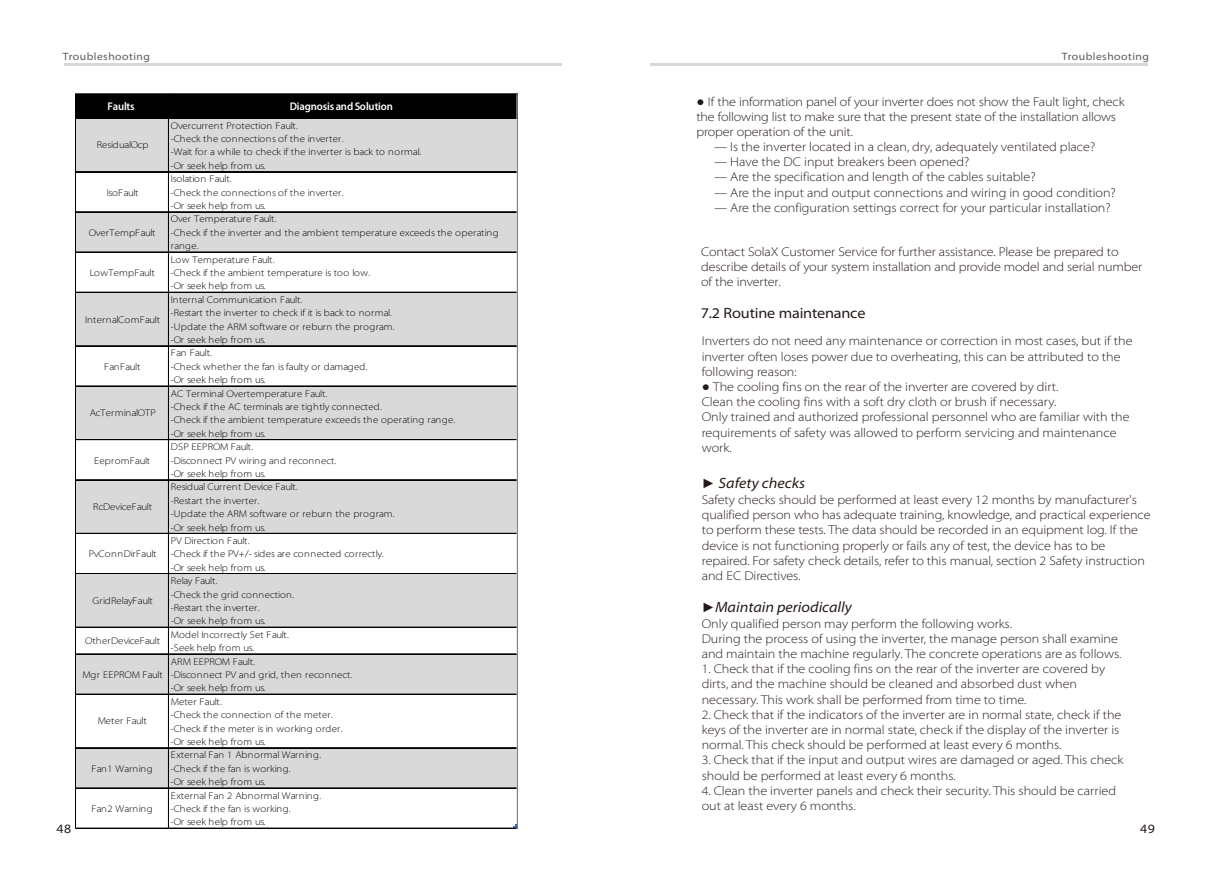
<style>
.page{position:relative;width:1212px;height:893px;background:#fff}
.page>*{position:absolute;margin:0;border:0;box-sizing:border-box;transform-origin:0 0}
.t1{font:italic semi-expanded 14.85px "Myriad Pro";color:#231916}
.t2{font:semi-expanded 14.85px "Myriad Pro";letter-spacing:-.01em;color:#231916}
.t3{font:300 semi-expanded 12.75px/15.1px "Myriad Pro";color:#231916}
.t4{font:semi-expanded 12.75px "Myriad Pro";color:#231916}
.t5{font:600 11.1px "Myriad Pro";letter-spacing:-.015em;color:#fff}
.t6{font:semi-expanded 10.65px "Myriad Pro";letter-spacing:.045em;color:#595857}
.t7{font:300 semi-expanded 9.75px/13.4px "Myriad Pro";letter-spacing:.01em;color:#000}
.t8{font:300 semi-expanded 9.75px "Myriad Pro";letter-spacing:-.04em;color:#000}
.t9{font:300 semi-expanded 9.75px "Myriad Pro";letter-spacing:.035em;color:#000}
.t10{font:300 semi-expanded 9.75px "Myriad Pro";letter-spacing:-.025em;color:#000}
.t11{font:300 semi-expanded 9.75px "Myriad Pro";letter-spacing:-.01em;color:#000}
.s1{font-family:"Times New Roman";font-weight:400;font-stretch:normal;font-size:13.5px}
.s2{font-family:"Times New Roman";font-weight:700;font-stretch:normal;font-size:13.5px}
</style>
<div class="page">
<hr style="left:651px;top:64px;width:497px;height:2px;background:#d8d8d8">
<hr style="left:64px;top:64px;width:497px;height:2px;background:#d8d8d8">
<div style="left:76px;top:119px;width:442px;height:53px;background:#d9d9d9"></div>
<div style="left:76px;top:212px;width:442px;height:41px;background:#d9d9d9"></div>
<div style="left:76px;top:292px;width:442px;height:55px;background:#d9d9d9"></div>
<div style="left:76px;top:386px;width:442px;height:54px;background:#d9d9d9"></div>
<div style="left:76px;top:480px;width:442px;height:54px;background:#d9d9d9"></div>
<div style="left:76px;top:573px;width:442px;height:55px;background:#d9d9d9"></div>
<div style="left:76px;top:654px;width:442px;height:41px;background:#d9d9d9"></div>
<div style="left:76px;top:748px;width:442px;height:41px;background:#d9d9d9"></div>
<hr style="left:76px;top:172px;width:442px;height:1px;background:#000">
<hr style="left:76px;top:171px;width:442px;height:1px;background:#000">
<hr style="left:76px;top:212px;width:442px;height:1px;background:#000">
<hr style="left:76px;top:211px;width:442px;height:1px;background:#000">
<hr style="left:76px;top:252px;width:442px;height:1px;background:#000">
<hr style="left:76px;top:292px;width:442px;height:1px;background:#000">
<hr style="left:76px;top:346px;width:442px;height:1px;background:#000">
<hr style="left:76px;top:345px;width:442px;height:1px;background:#000">
<hr style="left:76px;top:386px;width:442px;height:1px;background:#000">
<hr style="left:76px;top:439px;width:442px;height:1px;background:#000">
<hr style="left:76px;top:480px;width:442px;height:1px;background:#000">
<hr style="left:76px;top:479px;width:442px;height:1px;background:#000">
<hr style="left:76px;top:533px;width:442px;height:1px;background:#000">
<hr style="left:76px;top:573px;width:442px;height:1px;background:#000">
<hr style="left:76px;top:627px;width:442px;height:1px;background:#000">
<hr style="left:76px;top:654px;width:442px;height:1px;background:#000">
<hr style="left:76px;top:694px;width:442px;height:1px;background:#000">
<hr style="left:76px;top:748px;width:442px;height:1px;background:#000">
<hr style="left:76px;top:747px;width:442px;height:1px;background:#000">
<hr style="left:76px;top:788px;width:442px;height:1px;background:#000">
<hr style="left:75px;top:118px;width:1px;height:711px;background:#000">
<hr style="left:168px;top:118px;width:1px;height:711px;background:#000">
<hr style="left:76px;top:828px;width:442px;height:1px;background:#000">
<hr style="left:517px;top:118px;width:1px;height:711px;background:#d4d4d4">
<svg style="left:513px;top:824px;width:5px;height:5px"></svg>
<div style="left:76px;top:95px;width:442px;height:24px;background:#000"></div>
<hr style="left:76px;top:94px;width:442px;height:1px;background:#000">
<svg style="left:75px;top:94px;width:1px;height:24px"></svg>
<svg style="left:517px;top:94px;width:1px;height:25px"></svg>
<p class="t6" style="left:63px;top:52px;width:89px">Troubleshooting</p>
<p class="t6" style="left:1062px;top:52px;width:89px">Troubleshooting</p>
<p class="t3" style="left:696px;top:95px;width:430px"><span class="s1">●</span> If the information panel of your inverter does not show the Fault light, check the following list to make sure that the present state of the installation allows proper operation of the unit.</p>
<p class="t3" style="left:714px;top:140px;width:382px">— Is the inverter located in a clean, dry, adequately ventilated place?</p>
<p class="t3" style="left:714px;top:156px;width:256px">— Have the DC input breakers been opened?</p>
<p class="t3" style="left:714px;top:171px;width:323px">— Are the specification and length of the cables suitable?</p>
<p class="t3" style="left:714px;top:186px;width:403px">— Are the input and output connections and wiring in good condition?</p>
<p class="t3" style="left:714px;top:201px;width:398px">— Are the configuration settings correct for your particular installation?</p>
<p class="t5" style="left:108px;top:102px;width:28px">Faults</p>
<p class="t5" style="left:290px;top:102px;width:104px">Diagnosis and Solution</p>
<p class="t7" style="left:171px;top:120px;width:252px">Overcurrent Protection Fault.<br>-Check the connections of the inverter.<br>-Wait for a while to check if the inverter is back to normal. -Or seek help from us.</p>
<p class="t8" style="left:97px;top:141px;width:53px">ResidualOcp</p>
<p class="t7" style="left:171px;top:173px;width:174px">Isolation Fault.<br>-Check the connections of the inverter. -Or seek help from us.</p>
<p class="t8" style="left:107px;top:188px;width:33px">IsoFault</p>
<p class="t7" style="left:171px;top:213px;width:329px">Over Temperature Fault.<br>-Check if the inverter and the ambient temperature exceeds the operating range.</p>
<p class="t7" style="left:89px;top:227px;width:68px">OverTempFault</p>
<p class="t3" style="left:701px;top:245px;width:442px">Contact SolaX Customer Service for further assistance. Please be prepared to describe details of your system installation and provide model and serial number of the inverter.</p>
<p class="t7" style="left:171px;top:254px;width:201px">Low Temperature Fault.<br>-Check if the ambient temperature is too low. -Or seek help from us.</p>
<p class="t7" style="left:90px;top:267px;width:67px">LowTempFault</p>
<p class="t7" style="left:171px;top:294px;width:225px">Internal Communication Fault.<br>-Restart the inverter to check if it is back to normal. -Update the ARM software or reburn the program. -Or seek help from us.</p>
<p class="t2" style="left:701px;top:307px;width:166px">7.2 Routine maintenance</p>
<p class="t7" style="left:85px;top:313px;width:76px">InternalComFault</p>
<p class="t3" style="left:702px;top:335px;width:432px">Inverters do not need any maintenance or correction in most cases, but if the inverter often loses power due to overheating, this can be attributed to the following reason:</p>
<p class="t3" style="left:702px;top:380px;width:429px"><span class="s1">●</span> The cooling fins on the rear of the inverter are covered by dirt.<br>Clean the cooling fins with a soft dry cloth or brush if necessary.<br>Only trained and authorized professional personnel who are familiar with the requirements of safety was allowed to perform servicing and maintenance work.</p>
<p class="t1" style="left:702px;top:477px;width:105px"><span class="s2">►</span> Safety checks</p>
<p class="t3" style="left:702px;top:493px;width:450px">Safety checks should be performed at least every 12 months by manufacturer's qualified person who has adequate training, knowledge, and practical experience to perform these tests. The data should be recorded in an equipment log. If the device is not functioning properly or fails any of test, the device has to be repaired. For safety check details, refer to this manual, section 2 Safety instruction and EC Directives.</p>
<p class="t1" style="left:702px;top:601px;width:152px"><span class="s2">►</span>Maintain periodically</p>
<p class="t3" style="left:702px;top:617px;width:421px">Only qualified person may perform the following works.<br>During the process of using the inverter, the manage person shall examine and maintain the machine regularly. The concrete operations are as follows.</p>
<p class="t3" style="left:702px;top:662px;width:405px">1. Check that if the cooling fins on the rear of the inverter are covered by dirts, and the machine should be cleaned and absorbed dust when necessary. This work shall be performed from time to time.</p>
<p class="t3" style="left:702px;top:708px;width:421px">2. Check that if the indicators of the inverter are in normal state, check if the keys of the inverter are in normal state, check if the display of the inverter is normal. This check should be performed at least every 6 months.</p>
<p class="t3" style="left:702px;top:754px;width:423px">3. Check that if the input and output wires are damaged or aged. This check should be performed at least every 6 months.</p>
<p class="t3" style="left:702px;top:784px;width:416px">4. Clean the inverter panels and check their security. This should be carried out at least every 6 months.</p>
<p class="t7" style="left:171px;top:347px;width:198px">Fan Fault.<br>-Check whether the fan is faulty or damaged. -Or seek help from us.</p>
<p class="t8" style="left:104px;top:363px;width:38px">FanFault</p>
<p class="t7" style="left:171px;top:388px;width:286px">AC Terminal Overtemperature Fault.<br>-Check if the AC terminals are tightly connected.<br>-Check if the ambient temperature exceeds the operating range. -Or seek help from us.</p>
<p class="t7" style="left:90px;top:407px;width:68px">AcTerminalOTP</p>
<p class="t7" style="left:171px;top:441px;width:167px">DSP EEPROM Fault.<br>-Disconnect PV wiring and reconnect. -Or seek help from us.</p>
<p class="t7" style="left:94px;top:454px;width:58px">EepromFault</p>
<p class="t7" style="left:171px;top:481px;width:225px">Residual Current Device Fault.<br>-Restart the inverter.<br>-Update the ARM software or reburn the program. -Or seek help from us.</p>
<p class="t8" style="left:93px;top:503px;width:60px">RcDeviceFault</p>
<p class="t7" style="left:171px;top:535px;width:214px">PV Direction Fault.<br>-Check if the PV+/- sides are connected correctly. -Or seek help from us.</p>
<p class="t7" style="left:89px;top:548px;width:69px">PvConnDirFault</p>
<p class="t7" style="left:171px;top:575px;width:125px">Relay Fault.<br>-Check the grid connection. -Restart the inverter.<br>-Or seek help from us.</p>
<p class="t10" style="left:92px;top:597px;width:62px">GridRelayFault</p>
<p class="t7" style="left:85px;top:635px;width:76px">OtherDeviceFault</p>
<p class="t7" style="left:171px;top:629px;width:119px">Model Incorrectly Set Fault. -Seek help from us.</p>
<p class="t7" style="left:83px;top:669px;width:82px">Mgr EEPROM Fault</p>
<p class="t7" style="left:171px;top:655px;width:183px">ARM EEPROM Fault.<br>-Disconnect PV and grid, then reconnect. -Or seek help from us.</p>
<p class="t7" style="left:171px;top:696px;width:173px">Meter Fault.<br>-Check the connection of the meter. -Check if the meter is in working order. -Or seek help from us.</p>
<p class="t11" style="left:98px;top:717px;width:50px">Meter Fault</p>
<p class="t7" style="left:171px;top:749px;width:152px">External Fan 1 Abnormal Warning. -Check if the fan is working.<br>-Or seek help from us.</p>
<p class="t9" style="left:91px;top:764px;width:63px">Fan1 Warning</p>
<p class="t7" style="left:171px;top:789px;width:152px">External Fan 2 Abnormal Warning. -Check if the fan is working.<br>-Or seek help from us.</p>
<p class="t9" style="left:91px;top:805px;width:63px">Fan2 Warning</p>
<p class="t4" style="left:56px;top:824px;width:16px">48</p>
<p class="t4" style="left:1140px;top:823px;width:16px">49</p>
</div>
